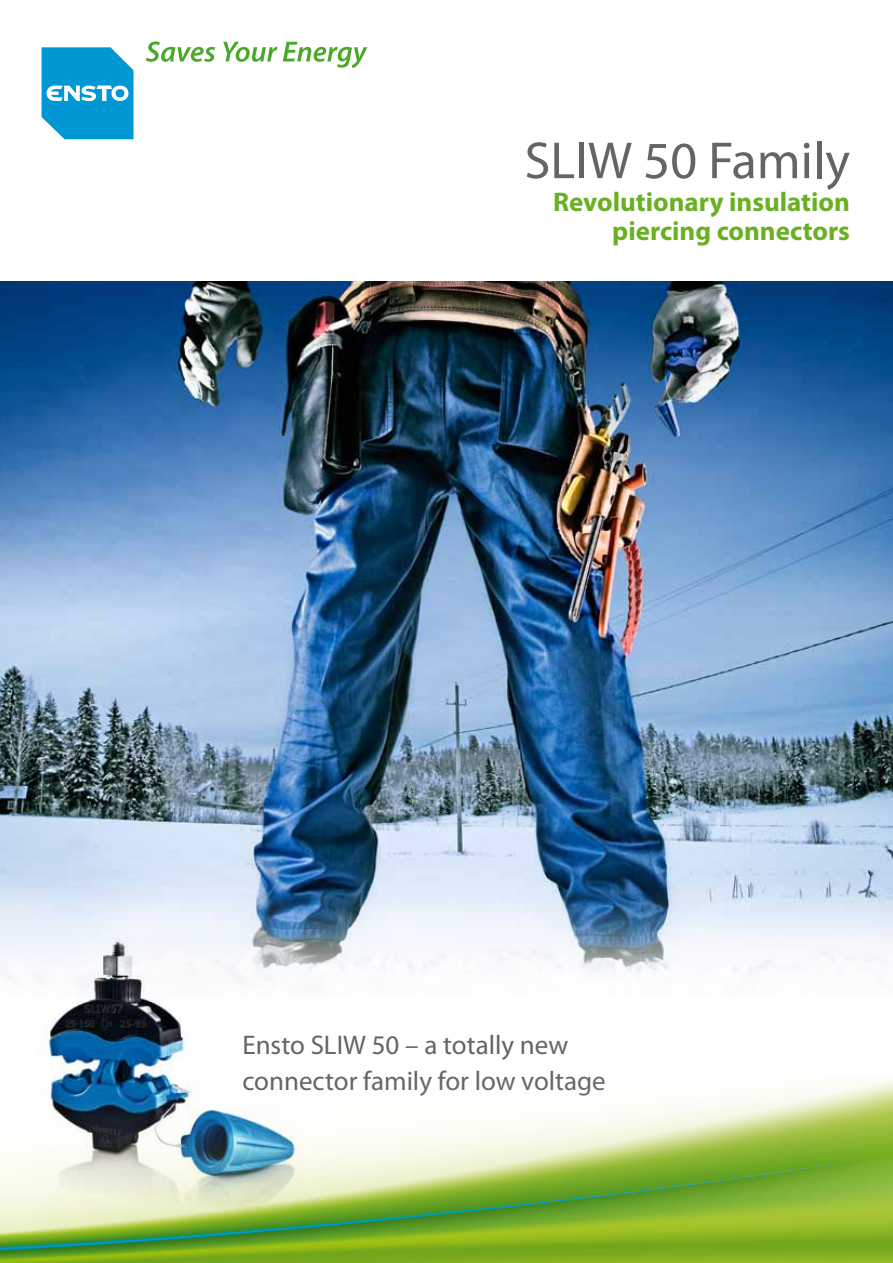
<style>
.page{position:relative;width:893px;height:1263px;background:#fff}
.page>*{position:absolute;margin:0;border:0;box-sizing:border-box;transform-origin:0 0}
.t1{font:52.5px "Myriad Pro";color:#646567}
.t2{font:27px/36px "Myriad Pro";color:#646567}
.t3{font:700 27px/28.5px "Myriad Pro";color:#6ab023;text-align:right}
</style>
<div class="page">
<img style="left:0;top:282px;width:893px;height:598px">
<img style="left:0;top:880px;width:893px;height:95px">
<svg style="left:42px;top:47px;width:91px;height:92px"></svg>
<svg style="left:146px;top:41px;width:69px;height:21px"></svg>
<svg style="left:223px;top:42px;width:54px;height:20px"></svg>
<svg style="left:283px;top:42px;width:84px;height:26px"></svg>
<img style="left:34px;top:938px;width:268px;height:140px">
<svg style="left:0;top:1078px;width:893px;height:185px"></svg>
<h1 class="t1" style="left:524px;top:132px;width:327px">SLIW 50 Family</h1>
<p class="t3" style="left:553px;top:188px;width:298px">Revolutionary insulation piercing connectors</p>
<p class="t2" style="left:242px;top:1027px;width:365px">Ensto SLIW 50 – a totally new connector family for low voltage</p>
</div>
